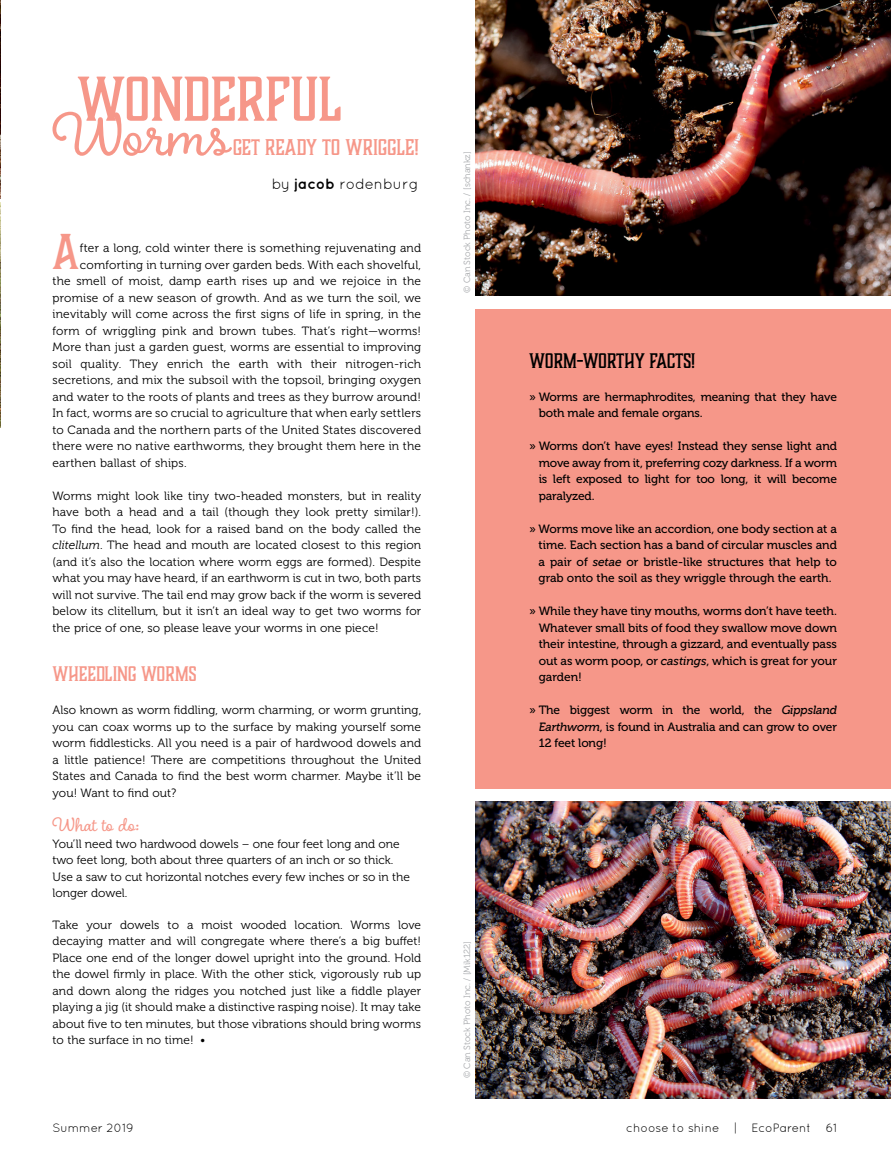
<style>
.page{position:relative;width:891px;height:1161px;background:#fff}
.page>*{position:absolute;margin:0;border:0;box-sizing:border-box;transform-origin:0 0}
.Contributor_Black{font:66px "Boucherie Cursive";color:#f69789}
.Contributor_Black-2{font:58.5px "Boucherie Block";color:#f69789}
._2_line_trajan_drop{font:46.5px "Boucherie Block";color:#f69789}
.Contributor_Black-3{font:21px "Boucherie Block";color:#f69789}
.Contributor_Black-4{font:21px "Boucherie Cursive";color:#f69789}
.Contributor_Black-5{font:19.5px "Boucherie Block";color:#000}
.Contributor_Black-6{font:19.5px "Boucherie Block";color:#f69789}
.t1{font:15px "Quicksand";color:#000}
.Contributor_Black-7{font:12px/16.5px "Museo 300";color:#000;text-align:justify}
._2_line_trajan_drop-2{font:12px "Museo 300";letter-spacing:.02em;color:#000}
.t2{font:12px/16.5px "Museo 500";letter-spacing:-.01em;color:#000;text-align:justify}
.t3{font:12px "Quicksand";color:#000}
.t4{font:9px "Museo 300";color:#a7a9ac}
.s1{font-weight:700}
.s2{font-style:italic}
</style>
<div class="page">
<img style="left:0;top:203px;width:1px;height:224px">
<img style="left:0;top:0;width:1px;height:198px">
<img style="left:476px;top:0;width:415px;height:296px">
<div style="left:476px;top:309px;width:415px;height:480px;background:#f69789"></div>
<img style="left:476px;top:802px;width:415px;height:296px">
<p class="Contributor_Black-2" style="left:77px;top:62px;width:267px">WONDERFUL</p>
<p class="Contributor_Black" style="left:52px;top:94px;width:179px">Worms</p>
<p class="Contributor_Black-3" style="left:233px;top:134px;width:187px">GET READY TO WRIGGLE!</p>
<p class="t1" style="left:272px;top:175px;width:148px">by <span class="s1">jacob</span> rodenburg</p>
<p class="_2_line_trajan_drop" style="left:52px;top:222px;width:28px">A</p>
<p class="_2_line_trajan_drop-2" style="left:80px;top:241px;width:343px">fter a long, cold winter there is something rejuvenating and</p>
<p class="_2_line_trajan_drop-2" style="left:80px;top:258px;width:343px">comforting in turning over garden beds. With each shovelful,</p>
<p class="_2_line_trajan_drop-2" style="left:52px;top:274px;width:370px">the smell of moist, damp earth rises up and we rejoice in the</p>
<p class="_2_line_trajan_drop-2" style="left:52px;top:291px;width:370px">promise of a new season of growth. And as we turn the soil, we</p>
<p class="_2_line_trajan_drop-2" style="left:52px;top:307px;width:370px">inevitably will come across the first signs of life in spring, in the</p>
<p class="_2_line_trajan_drop-2" style="left:52px;top:324px;width:370px">form of wriggling pink and brown tubes. That’s right—worms!</p>
<p class="_2_line_trajan_drop-2" style="left:52px;top:340px;width:370px">More than just a garden guest, worms are essential to improving</p>
<p class="_2_line_trajan_drop-2" style="left:52px;top:357px;width:370px">soil quality. They enrich the earth with their nitrogen-rich</p>
<p class="_2_line_trajan_drop-2" style="left:52px;top:373px;width:370px">secretions, and mix the subsoil with the topsoil, bringing oxygen</p>
<p class="_2_line_trajan_drop-2" style="left:52px;top:390px;width:370px">and water to the roots of plants and trees as they burrow around!</p>
<p class="_2_line_trajan_drop-2" style="left:52px;top:406px;width:370px">In fact, worms are so crucial to agriculture that when early settlers</p>
<p class="_2_line_trajan_drop-2" style="left:52px;top:423px;width:370px">to Canada and the northern parts of the United States discovered</p>
<p class="_2_line_trajan_drop-2" style="left:52px;top:439px;width:370px">there were no native earthworms, they brought them here in the</p>
<p class="_2_line_trajan_drop-2" style="left:52px;top:456px;width:136px">earthen ballast of ships.</p>
<p class="Contributor_Black-7" style="left:52px;top:487px;width:370px">Worms might look like tiny two-headed monsters, but in reality have both a head and a tail (though they look pretty similar!).<br>To find the head, look for a raised band on the body called the <span class="s2">clitellum</span>. The head and mouth are located closest to this region (and it’s also the location where worm eggs are formed). Despite what you may have heard, if an earthworm is cut in two, both parts will not survive. The tail end may grow back if the worm is severed below its clitellum, but it isn’t an ideal way to get two worms for the price of one, so please leave your worms in one piece!</p>
<p class="Contributor_Black-6" style="left:52px;top:661px;width:145px">WHEEDLING WORMS</p>
<p class="Contributor_Black-7" style="left:52px;top:702px;width:370px">Also known as worm fiddling, worm charming, or worm grunting, you can coax worms up to the surface by making yourself some worm fiddlesticks. All you need is a pair of hardwood dowels and a little patience! There are competitions throughout the United States and Canada to find the best worm charmer. Maybe it’ll be you! Want to find out?</p>
<p class="Contributor_Black-4" style="left:52px;top:811px;width:88px">What to do:</p>
<p class="Contributor_Black-7" style="left:52px;top:835px;width:359px;text-align:left">You’ll need two hardwood dowels – one four feet long and one two feet long, both about three quarters of an inch or so thick.<br>Use a saw to cut horizontal notches every few inches or so in the longer dowel.</p>
<p class="Contributor_Black-7" style="left:52px;top:916px;width:370px">Take your dowels to a moist wooded location. Worms love decaying matter and will congregate where there’s a big buffet!<br>Place one end of the longer dowel upright into the ground. Hold the dowel firmly in place. With the other stick, vigorously rub up and down along the ridges you notched just like a fiddle player playing a jig (it should make a distinctive rasping noise). It may take about five to ten minutes, but those vibrations should bring worms to the surface in no time! •</p>
<p class="t4" style="left:462px;top:293px;width:143px;rotate:-90deg">© Can Stock Photo Inc. / [schankz]</p>
<p class="t4" style="left:462px;top:1078px;width:139px;rotate:-90deg">© Can Stock Photo Inc. / [Mik122]</p>
<p class="Contributor_Black-5" style="left:529px;top:348px;width:167px">WORM-WORTHY FACTS!</p>
<p class="t2" style="left:539px;top:388px;width:300px;text-indent:-10px">» Worms are hermaphrodites, meaning that they have both male and female organs.</p>
<p class="t2" style="left:539px;top:438px;width:300px;text-indent:-10px">» Worms don’t have eyes! Instead they sense light and move away from it, preferring cozy darkness. If a worm is left exposed to light for too long, it will become paralyzed.</p>
<p class="t2" style="left:539px;top:520px;width:300px;text-indent:-9px">» Worms move like an accordion, one body section at a time. Each section has a band of circular muscles and a pair of <span class="s2">setae</span> or bristle-like structures that help to grab onto the soil as they wriggle through the earth.</p>
<p class="t2" style="left:539px;top:603px;width:300px;text-indent:-10px">» While they have tiny mouths, worms don’t have teeth.<br>Whatever small bits of food they swallow move down their intestine, through a gizzard, and eventually pass out as worm poop, or <span class="s2">castings</span>, which is great for your garden!</p>
<p class="t2" style="left:539px;top:702px;width:300px;text-indent:-10px">» The biggest worm in the world, the <span class="s2">Gippsland Earthworm</span>, is found in Australia and can grow to over 12 feet long!</p>
<p class="t3" style="left:52px;top:1121px;width:83px">Summer 2019</p>
<p class="t3" style="left:626px;top:1121px;width:212px">choose to shine | EcoParent 61</p>
</div>
